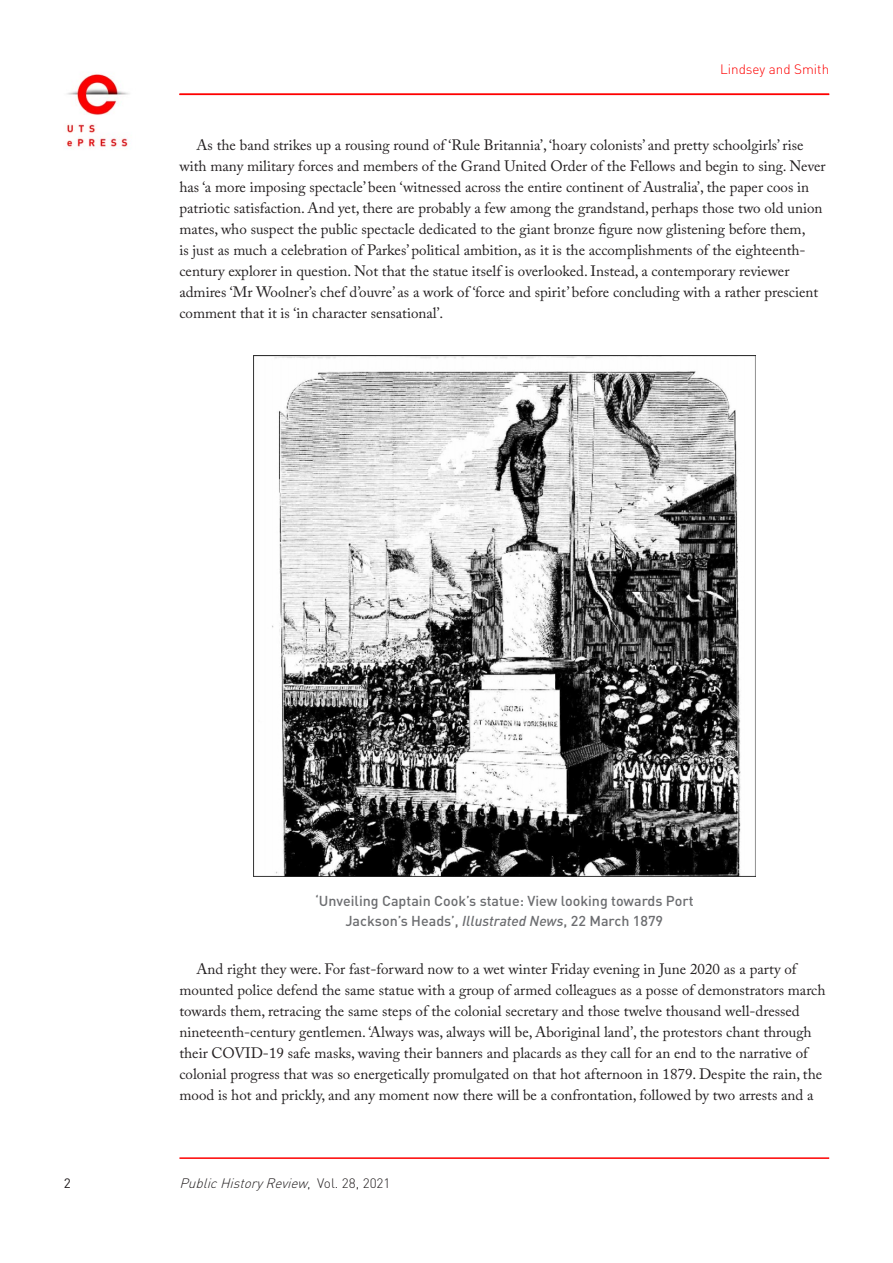
<style>
.page{position:relative;width:893px;height:1263px;background:#fff}
.page>*{position:absolute;margin:0;border:0;box-sizing:border-box;transform-origin:0 0}
.body_copy_-_indent{font:15px/21px "Adobe Caslon Pro";color:#231f20}
.Fig_Caption{font:500 14.25px/19.5px "DIN";color:#6c6d70;text-align:center}
.t1{font:italic 300 13.5px "DIN Pro";color:#231f20}
.t2{font:300 13.5px "DIN Pro";color:#fe0000}
.t3{font:13.5px "DIN Pro";color:#231f20}
.s1{font-style:italic}
.s2{font-style:normal}
</style>
<div class="page">
<img style="left:253px;top:355px;width:502px;height:521px">
<img style="left:66px;top:74px;width:63px;height:75px">
<hr style="left:179px;top:94px;width:650px;height:1px;background:#fe0000">
<hr style="left:179px;top:1157px;width:650px;height:2px;background:#fe0000">
<p class="t2" style="left:720px;top:60px;width:111px">Lindsey and Smith</p>
<p class="body_copy_-_indent" style="left:179px;top:134px;width:648px;text-indent:17px">As the band strikes up a rousing round of ‘Rule Britannia’, ‘hoary colonists’ and pretty schoolgirls’ rise with many military forces and members of the Grand United Order of the Fellows and begin to sing. Never has ‘a more imposing spectacle’ been ‘witnessed across the entire continent of Australia’, the paper coos in patriotic satisfaction. And yet, there are probably a few among the grandstand, perhaps those two old union mates, who suspect the public spectacle dedicated to the giant bronze figure now glistening before them,<br>is just as much a celebration of Parkes’ political ambition, as it is the accomplishments of the eighteenth&shy;century explorer in question. Not that the statue itself is overlooked. Instead, a contemporary reviewer admires ‘Mr Woolner’s chef d’ouvre’ as a work of ‘force and spirit’ before concluding with a rather prescient comment that it is ‘in character sensational’.</p>
<p class="Fig_Caption" style="left:315px;top:891px;width:380px">‘Unveiling Captain Cook’s statue: View looking towards Port<br>Jackson’s Heads’, <span class="s1">Illustrated News</span>, 22 March 1879</p>
<p class="body_copy_-_indent" style="left:179px;top:958px;width:648px;text-indent:17px">And right they were. For fast-forward now to a wet winter Friday evening in June 2020 as a party of mounted police defend the same statue with a group of armed colleagues as a posse of demonstrators march towards them, retracing the same steps of the colonial secretary and those twelve thousand well-dressed nineteenth-century gentlemen. ‘Always was, always will be, Aboriginal land’, the protestors chant through their COVID-19 safe masks, waving their banners and placards as they call for an end to the narrative of colonial progress that was so energetically promulgated on that hot afternoon in 1879. Despite the rain, the mood is hot and prickly, and any moment now there will be a confrontation, followed by two arrests and a</p>
<p class="t3" style="left:64px;top:1174px;width:9px">2</p>
<p class="t1" style="left:179px;top:1174px;width:213px">PublicHistoryReview<span class="s2">, V o l . 2 8 , 2 0 2 1</span></p>
</div>
